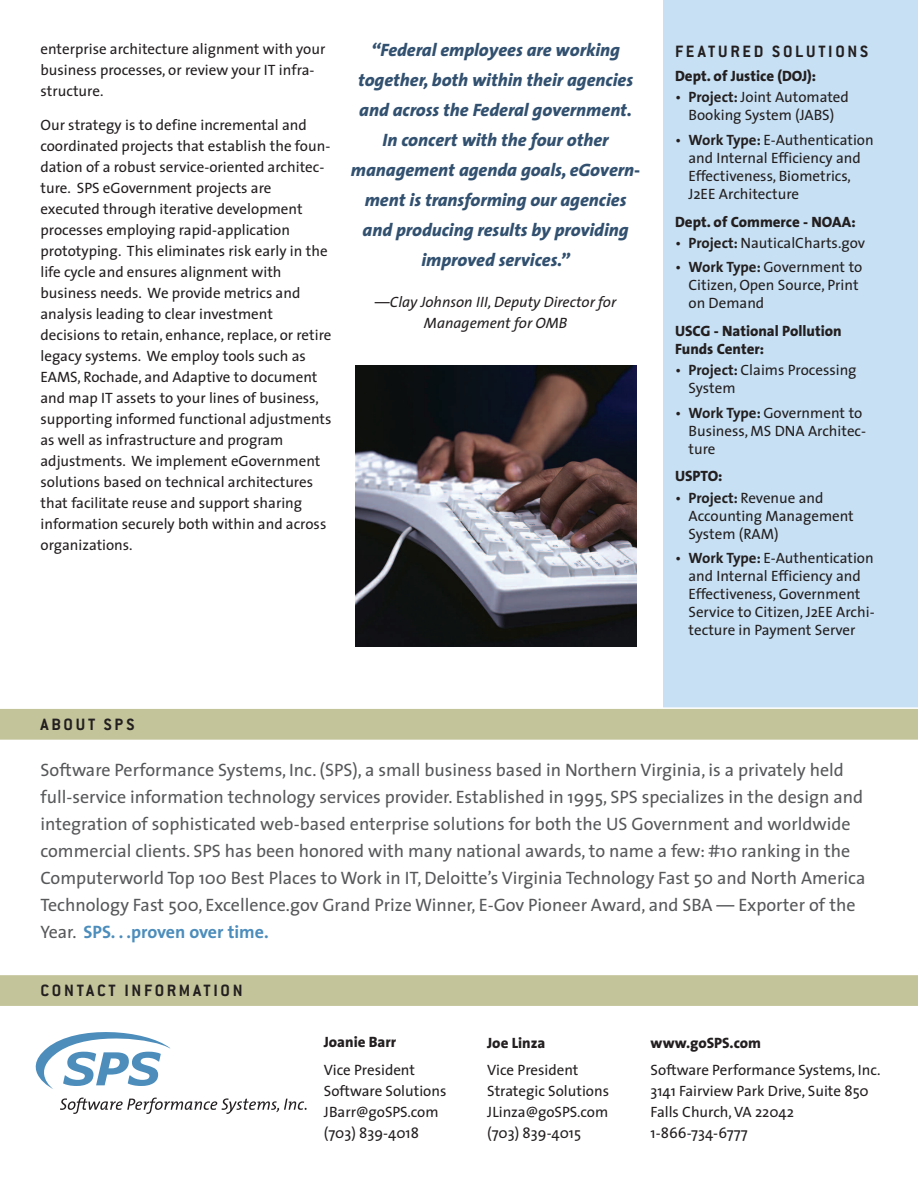
<style>
.page{position:relative;width:918px;height:1188px;background:#fff}
.page>*{position:absolute;margin:0;border:0;box-sizing:border-box;transform-origin:0 0}
.t1{font:18px/27px "The Sans";color:#57585a}
.t2{font:italic 800 18px/30px "The Sans";color:#325170;text-align:center}
.t3{font:700 18px "Conduit ITCTT";letter-spacing:.15em;color:#231f20}
.t4{font:15px/21px "The Sans";color:#231f20}
.t5{font:800 15px/18px "The Sans";color:#231f20}
.t6{font:italic 15px/21px "The Sans";color:#231f20;text-align:center}
.s1{font-weight:700}
.s2{font-weight:700;color:#4c8dbc}
</style>
<div class="page">
<div style="left:663px;top:0;width:255px;height:707px;background:#c7e0f3"></div>
<svg style="left:0;top:707px;width:918px;height:33px"></svg>
<svg style="left:36px;top:1032px;width:134px;height:57px"></svg>
<svg style="left:60px;top:1098px;width:247px;height:16px"></svg>
<div style="left:0;top:975px;width:918px;height:31px;background:#c3c49a"></div>
<img style="left:356px;top:365px;width:280px;height:281px">
<p class="t4" style="left:40px;top:40px;width:286px">enterprise architecture alignment with your business processes, or review your IT infra&shy;structure.</p>
<p class="t4" style="left:40px;top:116px;width:293px">Our strategy is to define incremental and coordinated projects that establish the foun&shy;dation of a robust service-oriented architec&shy;ture. SPS eGovernment projects are executed through iterative development processes employing rapid-application prototyping. This eliminates risk early in the life cycle and ensures alignment with business needs. We provide metrics and analysis leading to clear investment decisions to retain, enhance, replace, or retire legacy systems. We employ tools such as EAMS, Rochade, and Adaptive to document and map IT assets to your lines of business, supporting informed functional adjustments as well as infrastructure and program adjustments. We implement eGovernment solutions based on technical architectures that facilitate reuse and support sharing information securely both within and across organizations.</p>
<p class="t2" style="left:351px;top:37px;width:291px">“Federal employees are working together, both within their agencies and across the Federal government.<br>In concert with the four other management agenda goals, eGovern&shy;ment is transforming our agencies and producing results by providing improved services.”</p>
<p class="t6" style="left:375px;top:293px;width:243px">—Clay Johnson III, Deputy Director for<br>Management for OMB</p>
<p class="t3" style="left:40px;top:714px;width:95px">ABOUT SPS</p>
<p class="t3" style="left:675px;top:40px;width:195px">FEATURED SOLUTIONS</p>
<p class="t5" style="left:675px;top:68px;width:143px">Dept. of Justice (DOJ):</p>
<p class="t4" style="left:675px;top:90px;width:175px;line-height:18px;text-align:center">• <span class="s1">Project:</span> Joint Automated<br>Booking System (JABS)</p>
<p class="t4" style="left:688px;top:132px;width:187px;line-height:18px;text-indent:-14px">• <span class="s1">Work Type:</span> E-Authentication and Internal Efficiency and<br>Effectiveness, Biometrics,<br>J2EE Architecture</p>
<p class="t5" style="left:675px;top:214px;width:182px">Dept. of Commerce - NOAA:</p>
<p class="t4" style="left:675px;top:234px;width:192px">• <span class="s1">Project:</span> NauticalCharts.gov</p>
<p class="t4" style="left:688px;top:260px;width:176px;line-height:18px;text-indent:-14px">• <span class="s1">Work Type:</span> Government to<br>Citizen, Open Source, Print on Demand</p>
<p class="t5" style="left:675px;top:323px;width:168px">USCG - National Pollution<br>Funds Center:</p>
<p class="t4" style="left:688px;top:363px;width:170px;line-height:18px;text-indent:-14px">• <span class="s1">Project:</span> Claims Processing<br>System</p>
<p class="t4" style="left:688px;top:405px;width:179px;line-height:18px;text-indent:-14px">• <span class="s1">Work Type:</span> Government to<br>Business, MS DNA Architec&shy;ture</p>
<p class="t5" style="left:675px;top:469px;width:49px">USPTO:</p>
<p class="t4" style="left:688px;top:490px;width:167px;line-height:18px;text-indent:-14px">• <span class="s1">Project:</span> Revenue and<br>Accounting Management<br>System (RAM)</p>
<p class="t4" style="left:688px;top:551px;width:188px;line-height:18px;text-indent:-14px">• <span class="s1">Work Type:</span> E-Authentication and Internal Efficiency and<br>Effectiveness, Government<br>Service to Citizen, J2EE Archi&shy;tecture in Payment Server</p>
<p class="t1" style="left:40px;top:759px;width:826px">Software Performance Systems, Inc. (SPS), a small business based in Northern Virginia, is a privately held full-service information technology services provider. Established in 1995, SPS specializes in the design and integration of sophisticated web-based enterprise solutions for both the US Government and worldwide commercial clients. SPS has been honored with many national awards, to name a few: #10 ranking in the Computerworld Top 100 Best Places to Work in IT, Deloitte’s Virginia Technology Fast 50 and North America Technology Fast 500, Excellence.gov Grand Prize Winner, E-Gov Pioneer Award, and SBA — Exporter of the Year. <span class="s2">SPS. . .proven over time.</span></p>
<p class="t3" style="left:40px;top:980px;width:204px">CONTACT INFORMATION</p>
<p class="t5" style="left:324px;top:1034px;width:74px">Joanie Barr</p>
<p class="t4" style="left:324px;top:1061px;width:124px">Vice President<br>Software Solutions<br>JBarr@goSPS.com (703) 839-4018</p>
<p class="t5" style="left:487px;top:1035px;width:60px">Joe Linza</p>
<p class="t4" style="left:487px;top:1061px;width:123px">Vice President<br>Strategic Solutions<br>JLinza@goSPS.com (703) 839-4015</p>
<p class="t5" style="left:651px;top:1035px;width:112px">www.goSPS.com</p>
<p class="t4" style="left:651px;top:1061px;width:231px">Software Performance Systems, Inc.<br>3141 Fairview Park Drive, Suite 850<br>Falls Church, VA 22042<br>1-866-734-6777</p>
</div>
